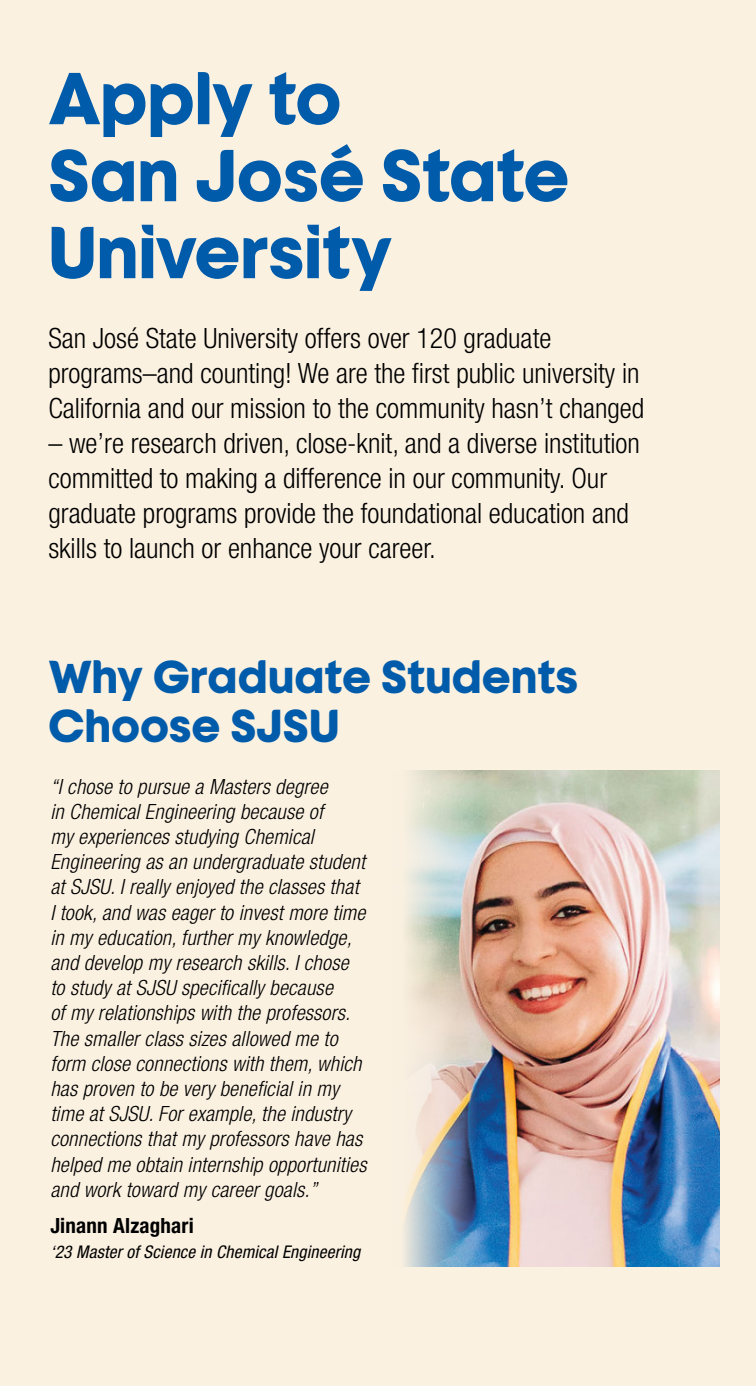
<style>
.page{position:relative;width:756px;height:1386px;background:#fbf1e1}
.page>*{position:absolute;margin:0;border:0;box-sizing:border-box;transform-origin:0 0}
.t1{font:700 69.48px/77px "SJSU Pride D";color:#005baa}
.t2{font:700 43.75px/49px "SJSU Pride D";letter-spacing:.005em;color:#005baa}
.t3{font:300 condensed 28px/35px "Helvetica Neue LT Pro";color:#000}
.t4{font:italic 300 condensed 21px/25.2px "Helvetica Neue LT Pro";letter-spacing:.01em;color:#000}
.t5{font:700 condensed 21px "Helvetica Neue LT Pro";letter-spacing:.01em;color:#000}
.t6{font:italic condensed 17.5px "Helvetica Neue LT Pro";letter-spacing:.01em;color:#000}
</style>
<div class="page">
<img style="left:404px;top:770px;width:315px;height:496px">
<h1 class="t1" style="left:48px;top:66px;width:523px">Apply to<br>San José State<br>University</h1>
<h3 class="t3" style="left:48px;top:321px;width:597px">San José State University offers over 120 graduate programs–and counting! We are the first public university in<br>California and our mission to the community hasn’t changed</h3>
<h3 class="t3" style="left:48px;top:426px;width:593px">– we’re research driven, close-knit, and a diverse institution committed to making a difference in our community. Our graduate programs provide the foundational education and skills to launch or enhance your career.</h3>
<h2 class="t2" style="left:48px;top:656px;width:531px">Why Graduate Students<br>Choose SJSU</h2>
<p class="t4" style="left:50px;top:774px;width:318px">“I chose to pursue a Masters degree<br>in Chemical Engineering because of<br>my experiences studying Chemical Engineering as an undergraduate student at SJSU. I really enjoyed the classes that I took, and was eager to invest more time in my education, further my knowledge, and develop my research skills. I chose to study at SJSU specifically because<br>of my relationships with the professors.<br>The smaller class sizes allowed me to form close connections with them, which has proven to be very beneficial in my time at SJSU. For example, the industry connections that my professors have has helped me obtain internship opportunities and work toward my career goals.”</p>
<p class="t5" style="left:50px;top:1213px;width:145px">Jinann Alzaghari</p>
<p class="t6" style="left:50px;top:1242px;width:311px">‘23 Master of Science in Chemical Engineering</p>
</div>
